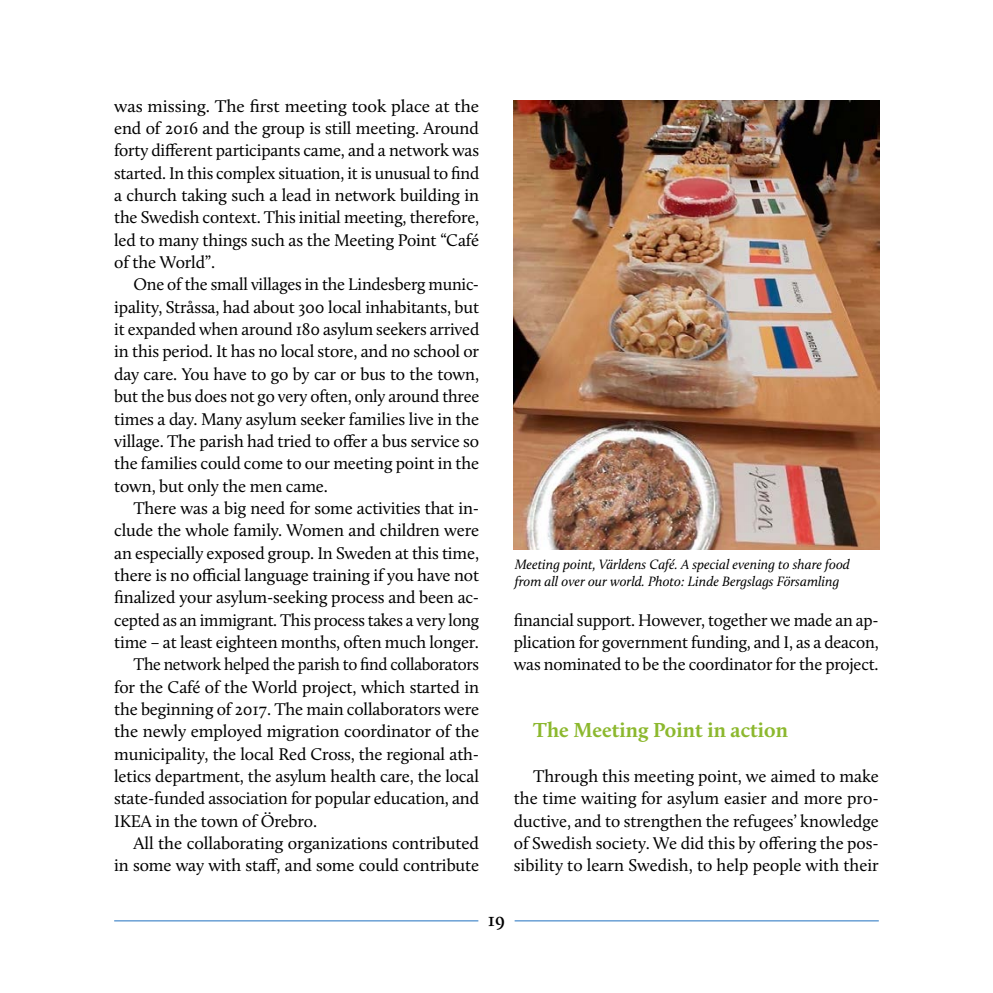
<style>
.page{position:relative;width:993px;height:993px;background:#fff}
.page>*{position:absolute;margin:0;border:0;box-sizing:border-box;transform-origin:0 0}
.t1{font:700 21px "Calluna";color:#8cb82e}
.t2{font:600 19.25px "Calluna";color:#000}
.t3{font:17.5px/22.4px "Calluna";letter-spacing:-.01em;color:#000;text-align:justify}
.t4{font:17.5px/22.4px "Calluna";letter-spacing:-.01em;color:#000;text-align:justify;scale:1.04 1}
.t5{font:17.5px "Calluna";letter-spacing:-.01em;color:#000;scale:.96 1}
.t6{font:italic 14px/16.8px "Calluna";color:#000}
</style>
<div class="page">
<hr style="left:114px;top:919px;width:364px;height:2px;background:#5592ce">
<hr style="left:514px;top:919px;width:364px;height:2px;background:#5592ce">
<img style="left:513px;top:100px;width:366px;height:449px">
<p class="t4" style="left:114px;top:94px;width:352px">was missing. The first meeting took place at the end of 2016 and the group is still meeting. Around forty different participants came, and a network was started. In this complex situation, it is unusual to find a church taking such a lead in network building in the Swedish context. This initial meeting, therefore, led to many things such as the Meeting Point “Café of the World”.</p>
<p class="t3" style="left:114px;top:273px;width:366px;text-indent:19px">One of the small villages in the Lindesberg munic&shy;ipality, Stråssa, had about 300 local inhabitants, but it expanded when around 180 asylum seekers arrived in this period. It has no local store, and no school or day care. You have to go by car or bus to the town, but the bus does not go very often, only around three times a day. Many asylum seeker families live in the village. The parish had tried to offer a bus service so the families could come to our meeting point in the town, but only the men came.</p>
<p class="t3" style="left:133px;top:496px;width:347px">There was a big need for some activities that in-</p>
<p class="t3" style="left:114px;top:519px;width:366px">clude the whole family. Women and children were</p>
<p class="t3" style="left:114px;top:541px;width:366px">an especially exposed group. In Sweden at this time,</p>
<p class="t3" style="left:114px;top:563px;width:366px">there is no official language training if you have not</p>
<p class="t3" style="left:114px;top:585px;width:366px">finalized your asylum-seeking process and been ac-</p>
<p class="t3" style="left:114px;top:608px;width:366px">cepted as an immigrant. This process takes a very long</p>
<p class="t3" style="left:114px;top:630px;width:366px">time – at least eighteen months, often much longer.</p>
<p class="t5" style="left:133px;top:653px;width:361px">The network helped the parish to find collaborators</p>
<p class="t3" style="left:114px;top:675px;width:366px">for the Café of the World project, which started in</p>
<p class="t3" style="left:114px;top:697px;width:366px">the beginning of 2017. The main collaborators were</p>
<p class="t3" style="left:114px;top:719px;width:366px">the newly employed migration coordinator of the</p>
<p class="t3" style="left:114px;top:742px;width:366px">municipality, the local Red Cross, the regional ath-</p>
<p class="t3" style="left:114px;top:764px;width:366px">letics department, the asylum health care, the local</p>
<p class="t3" style="left:114px;top:786px;width:366px">state-funded association for popular education, and</p>
<p class="t3" style="left:114px;top:809px;width:204px">IKEA in the town of Örebro.</p>
<p class="t3" style="left:133px;top:831px;width:347px">All the collaborating organizations contributed</p>
<p class="t3" style="left:114px;top:853px;width:366px">in some way with staff, and some could contribute</p>
<p class="t6" style="left:514px;top:555px;width:337px">Meeting point, Världens Café. A special evening to share food from all over our world. Photo: Linde Bergslags Församling</p>
<p class="t3" style="left:513px;top:608px;width:366px">financial support. However, together we made an ap&shy;plication for government funding, and I, as a deacon, was nominated to be the coordinator for the project.</p>
<p class="t1" style="left:533px;top:717px;width:256px">The Meeting Point in action</p>
<p class="t3" style="left:513px;top:764px;width:366px;text-indent:19px">Through this meeting point, we aimed to make the time waiting for asylum easier and more pro&shy;ductive, and to strengthen the refugees’ knowledge of Swedish society. We did this by offering the pos&shy;sibility to learn Swedish, to help people with their</p>
<p class="t2" style="left:487px;top:907px;width:19px">19</p>
</div>
